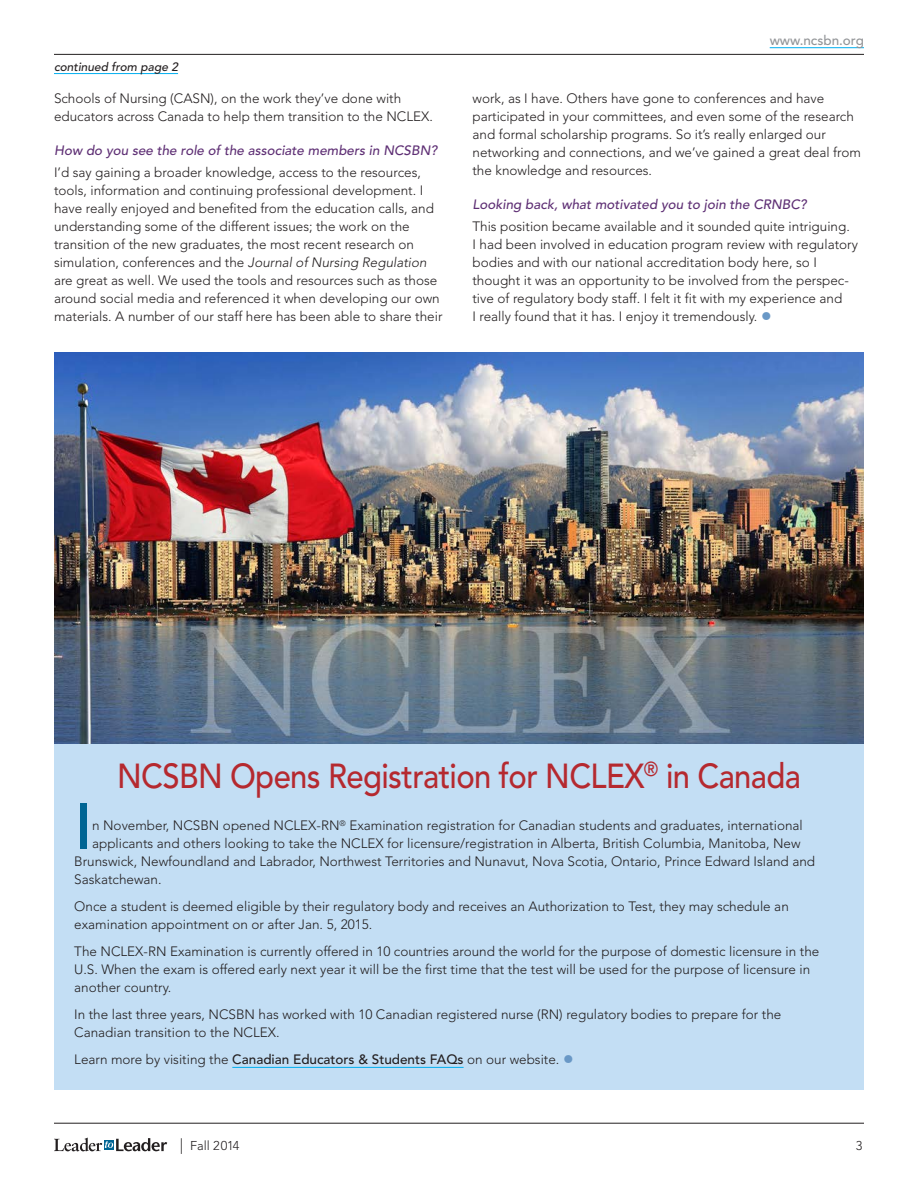
<style>
.page{position:relative;width:918px;height:1188px;background:#fff}
.page>*{position:absolute;margin:0;border:0;box-sizing:border-box;transform-origin:0 0}
.t1{font:500 64.35px "Avenir LT Std";color:#006594}
.t2{font:500 34.5px "Avenir LT Std";letter-spacing:-.02em;color:#b5292f;scale:.9 1}
.t3{font:300 13.5px/18px "Avenir LT Std";color:#231f20}
.t4{font:italic 500 13.5px "Avenir LT Std";color:#5f3075}
.t5{font:500 13.5px "Avenir LT Std";color:#939598}
.t6{font:300 12.75px "Avenir LT Std";color:#231f20}
.t7{font:italic 500 12px "Avenir LT Std";color:#231f20}
.s1{font-style:italic}
.s2{font-size:22.5px;color:#6998c6}
.s3{font-weight:500}
.s4{font-size:15.6px}
</style>
<div class="page">
<svg style="left:54px;top:1138px;width:113px;height:13px"></svg>
<hr style="left:54px;top:1123px;width:810px;height:1px;background:#231f20">
<hr style="left:54px;top:54px;width:810px;height:1px;background:#231f20">
<hr style="left:770px;top:47px;width:94px;height:1px;background:#00aeef">
<div style="left:54px;top:741px;width:810px;height:348px;background:#c3def4"></div>
<hr style="left:232px;top:1067px;width:232px;height:1px;background:#00aeef">
<hr style="left:54px;top:73px;width:124px;height:1px;background:#00aeef">
<img style="left:54px;top:352px;width:810px;height:391px">
<p class="t7" style="left:54px;top:59px;width:126px">continued from page 2</p>
<p class="t3" style="left:54px;top:89px;width:380px">Schools of Nursing (CASN), on the work they’ve done with educators across Canada to help them transition to the NCLEX.</p>
<p class="t4" style="left:54px;top:142px;width:385px">How do you see the role of the associate members in NCSBN?</p>
<p class="t3" style="left:54px;top:164px;width:390px">I’d say gaining a broader knowledge, access to the resources, tools, information and continuing professional development. I have really enjoyed and benefited from the education calls, and understanding some of the different issues; the work on the transition of the new graduates, the most recent research on simulation, conferences and the <span class="s1">Journal of Nursing Regulation </span>are great as well. We used the tools and resources such as those around social media and referenced it when developing our own materials. A number of our staff here has been able to share their</p>
<p class="t5" style="left:770px;top:32px;width:96px">www.ncsbn.org</p>
<p class="t3" style="left:472px;top:89px;width:390px">work, as I have. Others have gone to conferences and have participated in your committees, and even some of the research and formal scholarship programs. So it’s really enlarged our networking and connections, and we’ve gained a great deal from the knowledge and resources.</p>
<p class="t4" style="left:472px;top:196px;width:336px">Looking back, what motivated you to join the CRNBC?</p>
<p class="t3" style="left:472px;top:218px;width:387px">This position became available and it sounded quite intriguing.<br>I had been involved in education program review with regulatory bodies and with our national accreditation body here, so I thought it was an opportunity to be involved from the perspec&shy;tive of regulatory body staff. I felt it fit with my experience and<br>I really found that it has. I enjoy it tremendously. <span class="s2">•</span></p>
<h2 class="t2" style="left:117px;top:756px;width:761px">NCSBN Opens Registration for NCLEX<sup>®</sup> in Canada</h2>
<h1 class="t1" style="left:74px;top:789px;width:19px">I</h1>
<p class="t3" style="left:92px;top:817px;width:712px">n November, NCSBN opened NCLEX-RN<sup>®</sup> Examination registration for Canadian students and graduates, international</p>
<p class="t3" style="left:92px;top:835px;width:710px">applicants and others looking to take the NCLEX for licensure/registration in Alberta, British Columbia, Manitoba, New</p>
<p class="t3" style="left:74px;top:853px;width:742px">Brunswick, Newfoundland and Labrador, Northwest Territories and Nunavut, Nova Scotia, Ontario, Prince Edward Island and</p>
<p class="t3" style="left:74px;top:871px;width:89px">Saskatchewan.</p>
<p class="t3" style="left:74px;top:898px;width:716px">Once a student is deemed eligible by their regulatory body and receives an Authorization to Test, they may schedule an examination appointment on or after Jan. 5, 2015.</p>
<p class="t3" style="left:74px;top:943px;width:747px">The NCLEX-RN Examination is currently offered in 10 countries around the world for the purpose of domestic licensure in the<br>U.S. When the exam is offered early next year it will be the first time that the test will be used for the purpose of licensure in another country.</p>
<p class="t3" style="left:74px;top:1006px;width:709px">In the last three years, NCSBN has worked with 10 Canadian registered nurse (RN) regulatory bodies to prepare for the<br>Canadian transition to the NCLEX.</p>
<p class="t3" style="left:74px;top:1051px;width:501px">Learn more by visiting the <span class="s3">Canadian Educators &amp; Students FAQs</span> on our website. <span class="s2">•</span></p>
<p class="t6" style="left:180px;top:1138px;width:61px"><span class="s4">|</span> Fall 2014</p>
<p class="t6" style="left:856px;top:1138px;width:8px">3</p>
</div>
